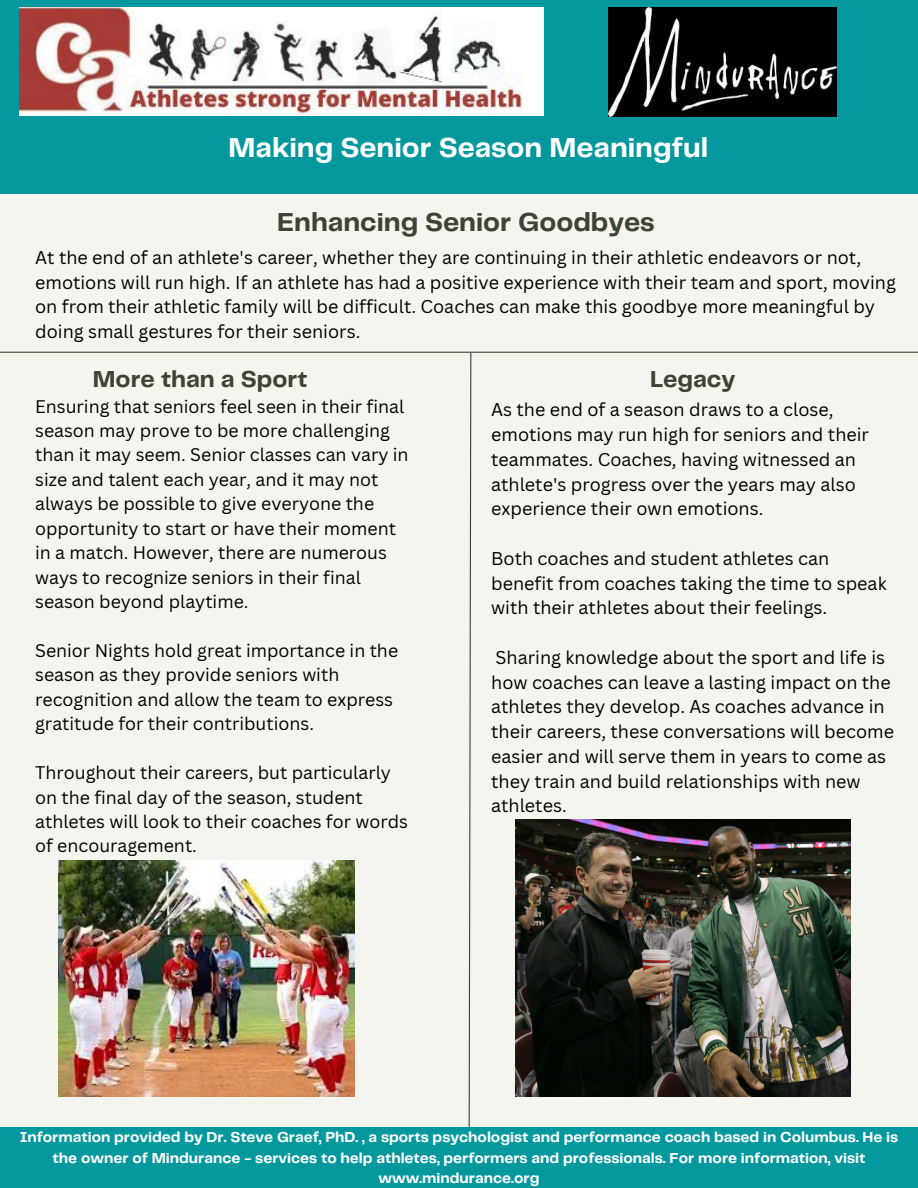
<style>
.page{position:relative;width:918px;height:1188px;background:#f5f5ef}
.page>*{position:absolute;margin:0;border:0;box-sizing:border-box;transform-origin:0 0}
.t1{font:700 28.5px "Telegraf";color:#fffefe}
.t2{font:700 27px "Telegraf";color:#3d4335}
.t3{font:700 24px "Telegraf";color:#3d4335}
.t4{font:18px/24.8px "Canva Sans";color:#000}
.t5{font:17.7px/24.5px "Canva Sans";color:#000}
.t6{font:700 15px/20.2px "Telegraf";color:#fffefe;text-align:center}
</style>
<div class="page">
<svg style="left:468px;top:353px;width:4px;height:774px"></svg>
<div style="left:0;top:0;width:918px;height:193px;background:#03989e"></div>
<hr style="left:0;top:352px;width:918px;height:1px;background:#3d4335">
<img style="left:20px;top:7px;width:524px;height:108px">
<img style="left:609px;top:7px;width:227px;height:109px">
<div style="left:1px;top:1127px;width:917px;height:61px;background:#03989e"></div>
<img style="left:516px;top:820px;width:335px;height:276px">
<img style="left:59px;top:860px;width:296px;height:236px">
<p class="t1" style="left:229px;top:135px;width:481px">Making Senior Season Meaningful</p>
<p class="t2" style="left:277px;top:210px;width:379px">Enhancing Senior Goodbyes</p>
<p class="t4" style="left:35px;top:244px;width:862px">At the end of an athlete's career, whether they are continuing in their athletic endeavors or not, emotions will run high. If an athlete has had a positive experience with their team and sport, moving on from their athletic family will be difficult. Coaches can make this goodbye more meaningful by doing small gestures for their seniors.</p>
<p class="t3" style="left:93px;top:368px;width:216px">More than a Sport</p>
<p class="t5" style="left:35px;top:394px;width:375px">Ensuring that seniors feel seen in their final season may prove to be more challenging than it may seem. Senior classes can vary in size and talent each year, and it may not always be possible to give everyone the opportunity to start or have their moment in a match. However, there are numerous ways to recognize seniors in their final season beyond playtime.</p>
<p class="t5" style="left:35px;top:638px;width:365px">Senior Nights hold great importance in the season as they provide seniors with recognition and allow the team to express gratitude for their contributions.</p>
<p class="t5" style="left:35px;top:760px;width:374px">Throughout their careers, but particularly on the final day of the season, student athletes will look to their coaches for words of encouragement.</p>
<p class="t3" style="left:650px;top:368px;width:87px">Legacy</p>
<p class="t4" style="left:491px;top:397px;width:379px">As the end of a season draws to a close, emotions may run high for seniors and their teammates. Coaches, having witnessed an athlete's progress over the years may also experience their own emotions.</p>
<p class="t4" style="left:491px;top:545px;width:397px">Both coaches and student athletes can benefit from coaches taking the time to speak with their athletes about their feelings.</p>
<p class="t4" style="left:491px;top:644px;width:404px">Sharing knowledge about the sport and life is how coaches can leave a lasting impact on the athletes they develop. As coaches advance in their careers, these conversations will become easier and will serve them in years to come as they train and build relationships with new athletes.</p>
<p class="t6" style="left:20px;top:1128px;width:880px">Information provided by Dr. Steve Graef, PhD. , a sports psychologist and performance coach based in Columbus. He is the owner of Mindurance - services to help athletes, performers and professionals. For more information, visit www.mindurance.org</p>
</div>
